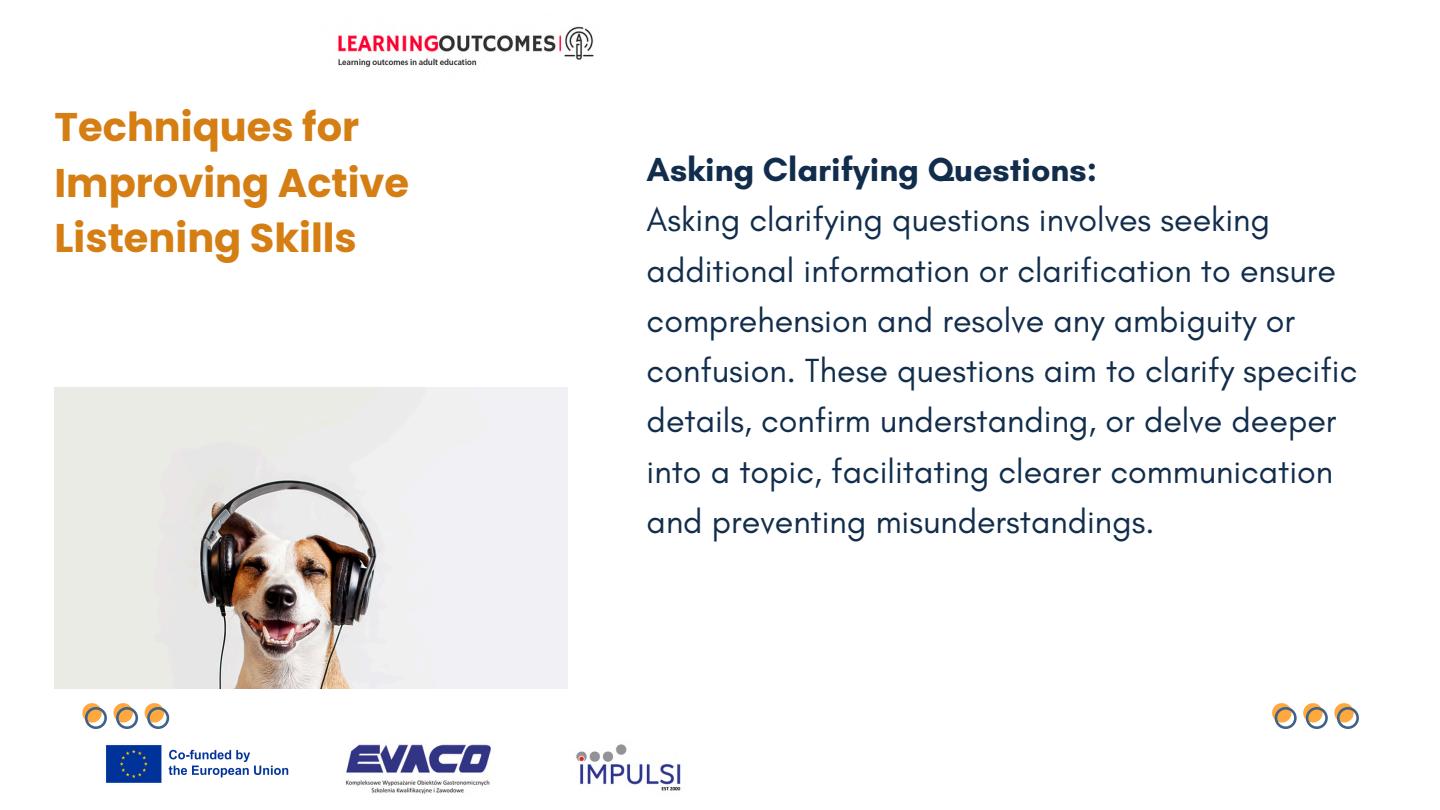
<style>
.page{position:relative;width:1440px;height:810px;background:#fff}
.page>*{position:absolute;margin:0;border:0;box-sizing:border-box;transform-origin:0 0}
.t1{font:700 40px/55.5px "Poppins";color:#d47e13}
.t2{font:34px/50.2px "Glacial Indifference";color:#112d4b}
.t3{font:700 34px "Glacial Indifference";color:#112d4b}
</style>
<div class="page">
<svg style="left:1272px;top:703px;width:25px;height:26px"></svg>
<svg style="left:1303px;top:703px;width:25px;height:26px"></svg>
<svg style="left:1334px;top:703px;width:25px;height:26px"></svg>
<img style="left:55px;top:387px;width:513px;height:301px">
<svg style="left:82px;top:703px;width:25px;height:26px"></svg>
<svg style="left:113px;top:703px;width:25px;height:26px"></svg>
<svg style="left:145px;top:703px;width:24px;height:26px"></svg>
<img style="left:345px;top:744px;width:146px;height:50px">
<img style="left:576px;top:744px;width:105px;height:47px">
<img style="left:106px;top:745px;width:183px;height:38px">
<img style="left:338px;top:26px;width:256px;height:41px">
<p class="t1" style="left:55px;top:100px;width:356px">Techniques for<br>Improving Active<br>Listening Skills</p>
<p class="t3" style="left:647px;top:149px;width:452px">Asking Clarifying Questions:</p>
<p class="t2" style="left:647px;top:194px;width:712px">Asking clarifying questions involves seeking additional information or clarification to ensure comprehension and resolve any ambiguity or confusion. These questions aim to clarify specific details, confirm understanding, or delve deeper into a topic, facilitating clearer communication and preventing misunderstandings.</p>
</div>
